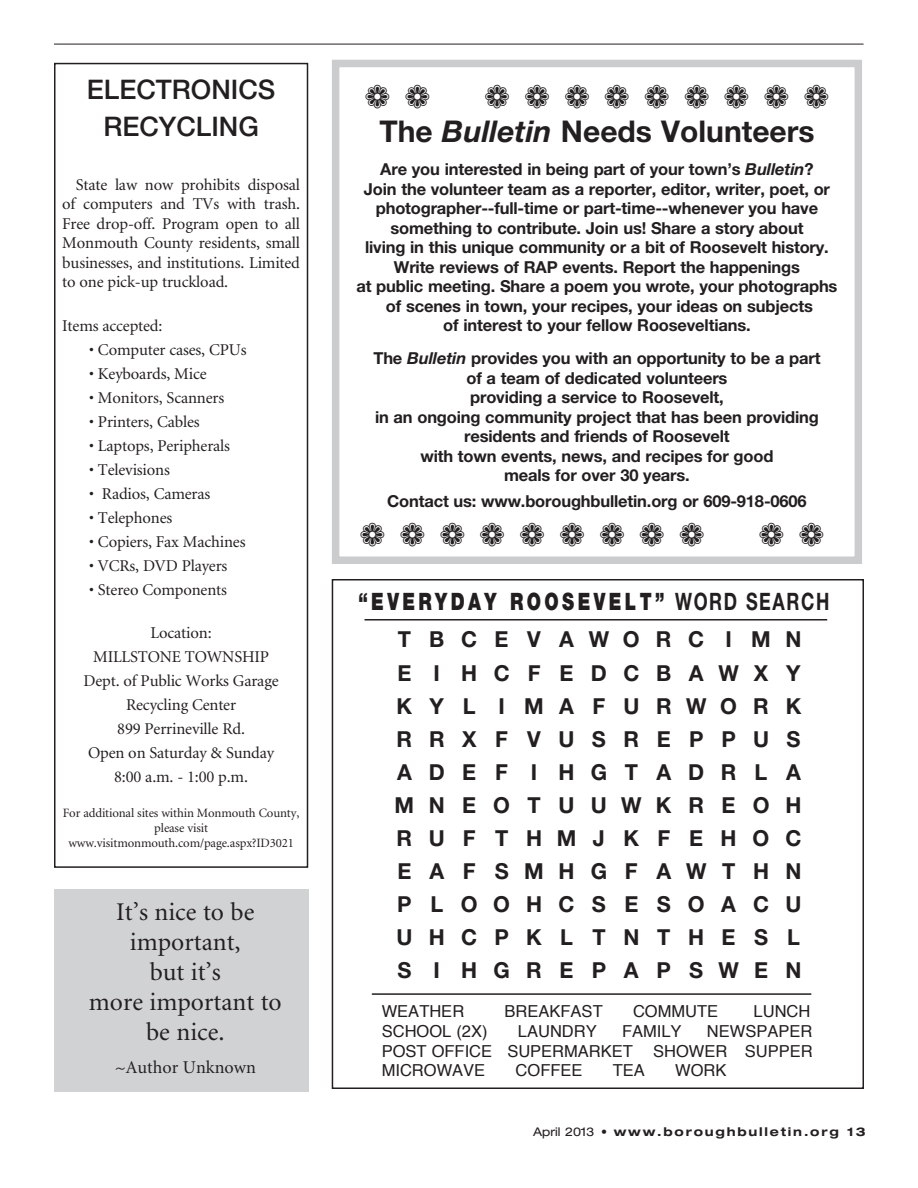
<style>
.page{position:relative;width:918px;height:1188px;background:#fff}
.page>*{position:absolute;margin:0;border:0;box-sizing:border-box;transform-origin:0 0}
.t1{font:33px "Zapf Dingbats";color:#231f20}
.t2{font:700 30px "Helvetica Neue";color:#231f20}
.t3{font:500 27px/37px "Helvetica Neue";color:#231f20;text-align:center}
.t4{font:25.5px/30px "Minion";color:#231f20;text-align:center}
.t5{font:900 24px "Helvetica Neue";letter-spacing:.19em;color:#231f20;scale:.75 1}
.t6{font:700 22.05px/33.2px "Helvetica Neue";color:#231f20;text-align:justify}
.t7{font:18px "Minion";color:#231f20}
.t8{font:700 16.5px/19.5px "Helvetica Neue";letter-spacing:-.01em;color:#231f20;text-align:center}
.t9{font:16.5px/24px "Minion";letter-spacing:-.01em;color:#231f20;text-align:justify}
.t10{font:16.5px/19.8px "Helvetica";color:#231f20;text-align:justify}
.t11{font:12.75px/15px "Minion";letter-spacing:-.01em;color:#231f20;text-align:center}
.t12{font:700 expanded 12px "Helvetica Neue";letter-spacing:.15em;color:#231f20}
.s1{color:#fff}
.s2{font-style:italic}
.s3{font-weight:700}
.s4{font-weight:400}
</style>
<div class="page">
<div style="left:332px;top:579px;width:532px;height:510px;border:2px solid #231f20"></div>
<hr style="left:54px;top:44px;width:810px;height:1px;background:#231f20">
<div style="left:54px;top:63px;width:254px;height:805px;border:2px solid #231f20"></div>
<div style="left:54px;top:889px;width:255px;height:202px;background:#d1d2d4"></div>
<div style="left:332px;top:60px;width:530px;height:504px;border:8px solid #cbccce"></div>
<hr style="left:372px;top:993px;width:439px;height:2px;background:#231f20">
<hr style="left:364px;top:619px;width:463px;height:2px;background:#231f20">
<h3 class="t3" style="left:87px;top:70px;width:190px">ELECTRONICS<br>RECYCLING</h3>
<p class="t9" style="left:62px;top:176px;width:239px;line-height:19.5px;text-indent:13px">State law now prohibits disposal of computers and TVs with trash.<br>Free drop-off. Program open to all Monmouth County residents, small businesses, and institutions. Limited to one pick-up truckload.</p>
<p class="t9" style="left:62px;top:314px;width:102px">Items accepted:</p>
<p class="t9" style="left:89px;top:338px;width:159px">• Computer cases, CPUs</p>
<p class="t9" style="left:89px;top:362px;width:119px">• Keyboards, Mice</p>
<p class="t9" style="left:89px;top:386px;width:137px">• Monitors, Scanners</p>
<p class="t9" style="left:89px;top:410px;width:112px">• Printers, Cables</p>
<p class="t9" style="left:89px;top:434px;width:142px">• Laptops, Peripherals</p>
<p class="t9" style="left:89px;top:458px;width:82px">• Televisions</p>
<p class="t9" style="left:89px;top:482px;width:123px">• Radios, Cameras</p>
<p class="t9" style="left:89px;top:506px;width:85px">• Telephones</p>
<p class="t9" style="left:89px;top:530px;width:158px">• Copiers, Fax Machines</p>
<p class="t9" style="left:89px;top:554px;width:140px">• VCRs, DVD Players</p>
<p class="t9" style="left:89px;top:578px;width:139px">• Stereo Components</p>
<p class="t9" style="left:84px;top:622px;width:196px;text-align:center">Location:<br>MILLSTONE TOWNSHIP<br>Dept. of Public Works Garage<br>Recycling Center<br>899 Perrineville Rd.<br>Open on Saturday &amp; Sunday<br>8:00 a.m. - 1:00 p.m.</p>
<p class="t11" style="left:63px;top:806px;width:238px">For additional sites within Monmouth County, please visit www.visitmonmouth.com/page.aspx?ID3021</p>
<h3 class="t4" style="left:89px;top:898px;width:194px">It’s nice to be important,<br>but it’s<br>more important to be nice.</h3>
<p class="t7" style="left:115px;top:1059px;width:142px">~Author Unknown</p>
<h1 class="t1" style="left:365px;top:81px;width:466px">❁❁<span class="s1">❁</span>❁❁❁❁❁❁❁❁❁</h1>
<h2 class="t2" style="left:379px;top:113px;width:437px">The <span class="s2">Bulletin</span> Needs Volunteers</h2>
<p class="t8" style="left:356px;top:159px;width:483px">Are you interested in being part of your town’s <span class="s2">Bulletin</span>?<br>Join the volunteer team as a reporter, editor, writer, poet, or photographer--full-time or part-time--whenever you have something to contribute. Join us! Share a story about<br>living in this unique community or a bit of Roosevelt history.<br>Write reviews of RAP events. Report the happenings<br>at public meeting. Share a poem you wrote, your photographs of scenes in town, your recipes, your ideas on subjects<br>of interest to your fellow Rooseveltians.</p>
<p class="t8" style="left:373px;top:348px;width:449px">The <span class="s2">Bulletin</span> provides you with an opportunity to be a part of a team of dedicated volunteers<br>providing a service to Roosevelt,<br>in an ongoing community project that has been providing residents and friends of Roosevelt<br>with town events, news, and recipes for good<br>meals for over 30 years.</p>
<p class="t8" style="left:387px;top:491px;width:421px">Contact us: www.boroughbulletin.org or 609-918-0606</p>
<h1 class="t1" style="left:360px;top:519px;width:466px">❁❁❁❁❁❁❁❁❁<span class="s1">❁</span>❁❁</h1>
<h3 class="t5" style="left:359px;top:587px;width:629px">“EVERYDAY ROOSEVELT” <span class="s3">WORD SEARCH</span></h3>
<h3 class="t6" style="left:395px;top:623px;width:408px">T B C E V A W O R C I M N E I H C F E D C B A W X Y K Y L I M A F U R W O R K R R X F V U S R E P P U S A D E F I H G T A D R L A M N E O T U U W K R E O H R U F T H M J K F E H O C E A F S M H G F A W T H N P L O O H C S E S O A C U U H C P K L T N T H E S L S I H G R E P A P S W E N</h3>
<p class="t10" style="left:382px;top:1001px;width:84px">WEATHER</p>
<p class="t10" style="left:505px;top:1001px;width:100px">BREAKFAST</p>
<p class="t10" style="left:633px;top:1001px;width:87px">COMMUTE</p>
<p class="t10" style="left:754px;top:1001px;width:58px">LUNCH</p>
<p class="t10" style="left:382px;top:1021px;width:107px">SCHOOL (2X)</p>
<p class="t10" style="left:518px;top:1021px;width:80px">LAUNDRY</p>
<p class="t10" style="left:622px;top:1021px;width:61px">FAMILY</p>
<p class="t10" style="left:382px;top:1021px;width:433px;text-indent:325px">NEWSPAPER POST OFFICE SUPERMARKET SHOWER SUPPER MICROWAVE</p>
<p class="t10" style="left:516px;top:1060px;width:68px">COFFEE</p>
<p class="t10" style="left:613px;top:1060px;width:34px">TEA</p>
<p class="t10" style="left:675px;top:1060px;width:53px">WORK</p>
<p class="t12" style="left:533px;top:1125px;width:334px"><span class="s4">April 2013</span> • www.boroughbulletin.org 13</p>
</div>
